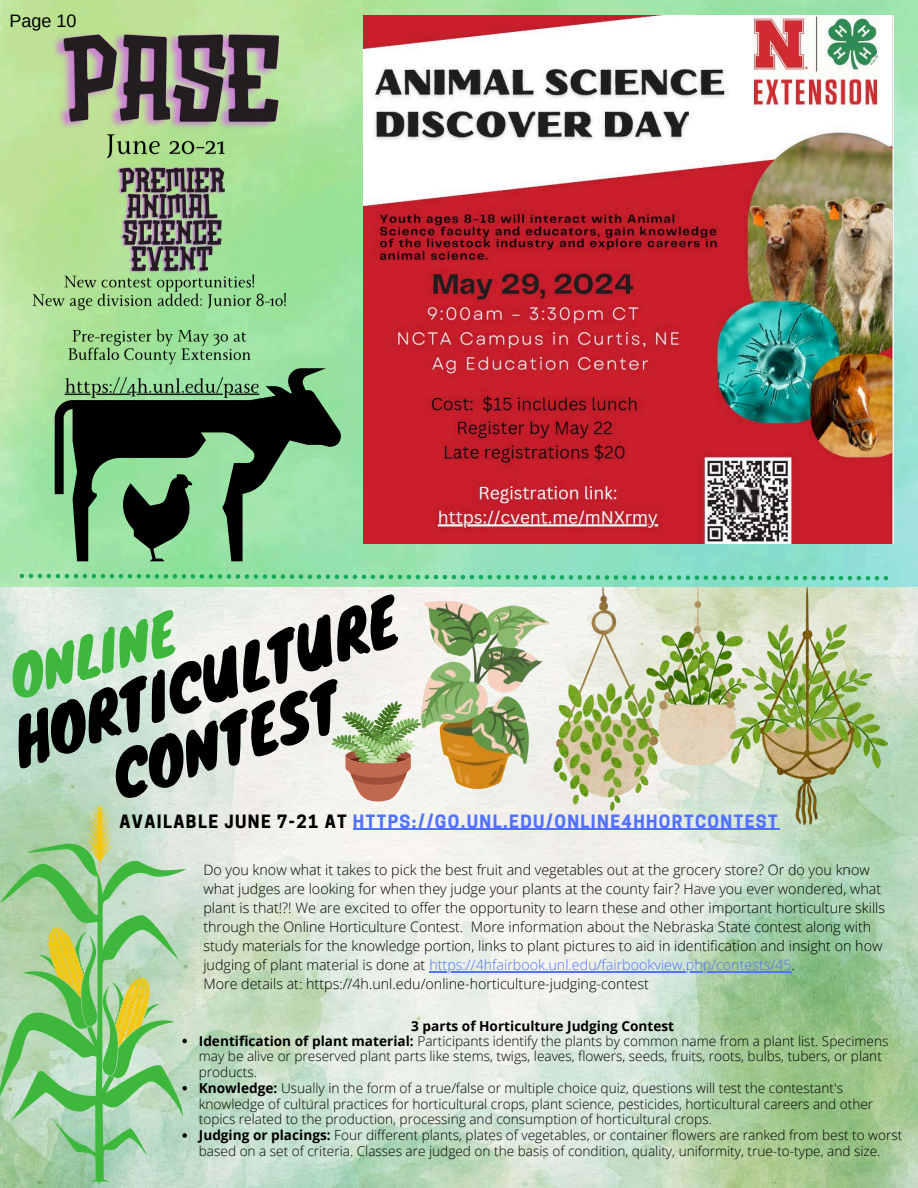
<style>
.page{position:relative;width:918px;height:1188px;background:#fff}
.page>*{position:absolute;margin:0;border:0;box-sizing:border-box;transform-origin:0 0}
.t1{font:60px/63px "Knewave";color:#000;text-align:center}
.t2{font:52.5px "Knewave";color:#3db83d}
.t3{font:18px "Arimo";color:#000}
.t4{font:700 17.25px "Cooper Hewitt";letter-spacing:.08em;color:#5271ff}
.t5{font:300 14.25px/19.2px "Open Sans";color:#000}
.t6{font:300 13.65px/15.8px "Open Sans";color:#000}
.t7{font:700 13.65px "Open Sans";color:#000}
.s1{color:#000}
.s2{color:#5271ff}
.s3{font-weight:700}
</style>
<div class="page">
<img style="left:0;top:0;width:918px;height:1188px">
<svg style="left:20px;top:574px;width:868px;height:6px;background:#6ccf9c"></svg>
<svg style="left:55px;top:368px;width:287px;height:193px;background:#57805d"></svg>
<img style="left:45px;top:0;width:238px;height:155px">
<img style="left:113px;top:158px;width:122px;height:113px">
<img style="left:103px;top:128px;width:127px;height:41px">
<img style="left:551px;top:587px;width:336px;height:238px">
<svg style="left:88px;top:802px;width:24px;height:42px"></svg>
<svg style="left:0;top:844px;width:186px;height:341px;background:#a4d1a4"></svg>
<svg style="left:23px;top:927px;width:152px;height:177px;background:#97cc84"></svg>
<svg style="left:331px;top:701px;width:90px;height:100px"></svg>
<img style="left:421px;top:602px;width:130px;height:186px">
<img style="left:364px;top:16px;width:530px;height:528px">
<img style="left:62px;top:374px;width:201px;height:30px">
<img style="left:29px;top:271px;width:260px;height:43px">
<img style="left:65px;top:327px;width:190px;height:42px">
<hr style="left:429px;top:971px;width:363px;height:1px;background:#5271ff">
<hr style="left:353px;top:829px;width:426px;height:1px;background:#5271ff">
<svg style="left:182px;top:1039px;width:5px;height:4px"></svg>
<svg style="left:182px;top:1086px;width:5px;height:5px"></svg>
<svg style="left:182px;top:1133px;width:5px;height:5px"></svg>
<p class="t3" style="left:9px;top:10px;width:69px">Page 10</p>
<p class="t1" style="left:4px;top:711px;width:403px;rotate:-18deg">HORTICULTURE<br>CONTEST</p>
<p class="t4" style="left:119px;top:815px;width:660px"><span class="s1">AVAILABLE JUNE 7-21 AT</span> HTTPS://GO.UNL.EDU/ONLINE4HHORTCONTEST</p>
<p class="t2" style="left:-1px;top:638px;width:172px;rotate:-16deg">ONLINE</p>
<p class="t5" style="left:203px;top:859px;width:683px">Do you know what it takes to pick the best fruit and vegetables out at the grocery store? Or do you know what judges are looking for when they judge your plants at the county fair? Have you ever wondered, what plant is that!?! We are excited to offer the opportunity to learn these and other important horticulture skills through the Online Horticulture Contest. More information about the Nebraska State contest along with study materials for the knowledge portion, links to plant pictures to aid in identification and insight on how judging of plant material is done at <span class="s2">https://4hfairbook.unl.edu/fairbookview.php/contests/45</span>.</p>
<p class="t5" style="left:203px;top:974px;width:447px">More details at: https://4h.unl.edu/online-horticulture-judging-contest</p>
<p class="t7" style="left:411px;top:1016px;width:264px">3 parts of Horticulture Judging Contest</p>
<p class="t6" style="left:199px;top:1032px;width:691px"><span class="s3">Identification of plant material:</span> Participants identify the plants by common name from a plant list. Specimens may be alive or preserved plant parts like stems, twigs, leaves, flowers, seeds, fruits, roots, bulbs, tubers, or plant products.</p>
<p class="t6" style="left:199px;top:1080px;width:676px"><span class="s3">Knowledge:</span> Usually in the form of a true/false or multiple choice quiz, questions will test the contestant's knowledge of cultural practices for horticultural crops, plant science, pesticides, horticultural careers and other topics related to the production, processing and consumption of horticultural crops.</p>
<p class="t6" style="left:199px;top:1127px;width:705px"><span class="s3">Judging or placings:</span> Four different plants, plates of vegetables, or container flowers are ranked from best to worst based on a set of criteria. Classes are judged on the basis of condition, quality, uniformity, true-to-type, and size.</p>
</div>
